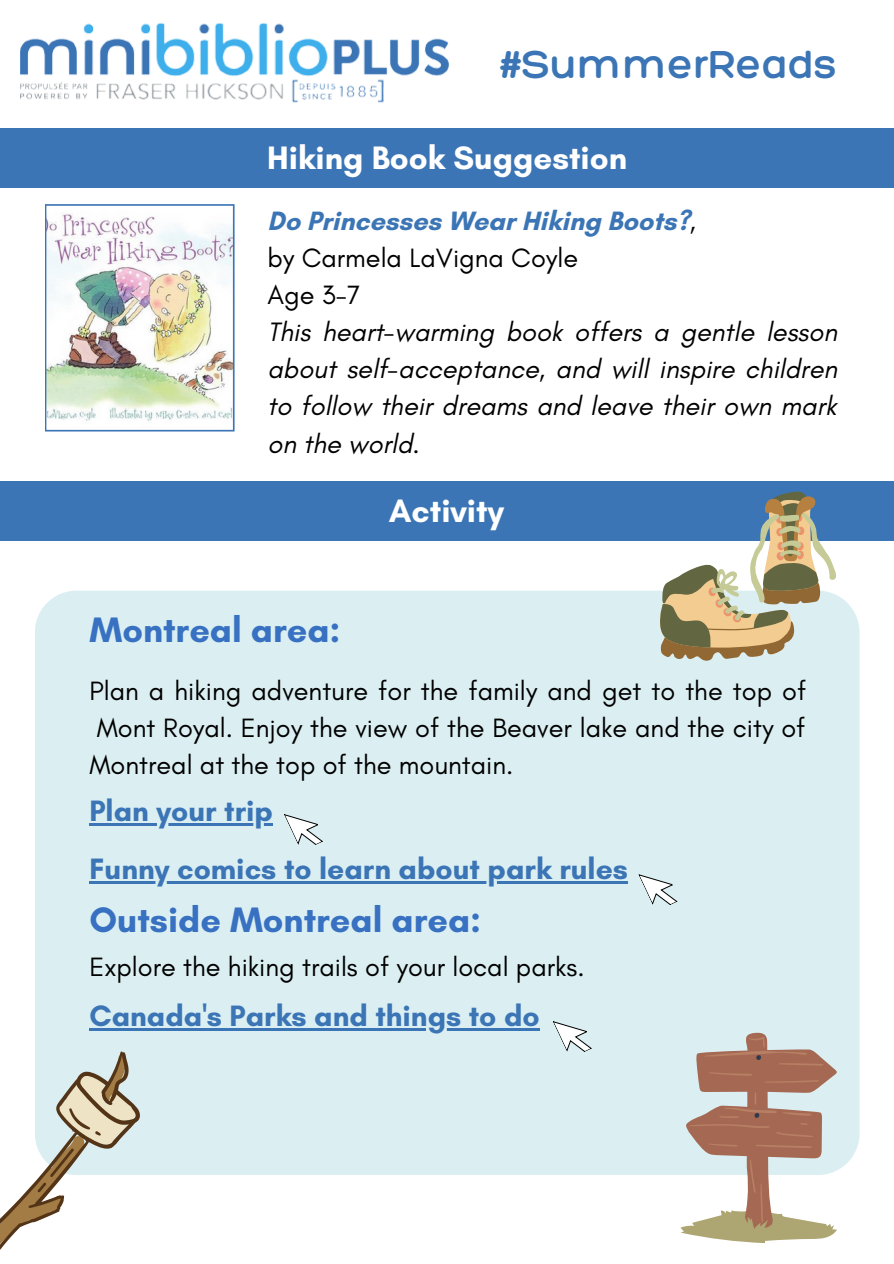
<style>
.page{position:relative;width:894px;height:1264px;background:#fff}
.page>*{position:absolute;margin:0;border:0;box-sizing:border-box;transform-origin:0 0}
.t1{font:300 42.3px "Hero";color:#3b75b5}
.t2{font:700 36px "Glacial Indifference";color:#3871c1}
.t3{font:700 33px "Glacial Indifference";color:#fff}
.t4{font:700 30px "Glacial Indifference";color:#3b75b5}
.t5{font:27px/37.2px "Glacial Indifference";color:#000;text-align:justify}
.t6{font:italic 27px/37.2px "Glacial Indifference";color:#000;text-align:justify}
.t7{font:700 27px "Glacial Indifference";color:#3b75b5}
.s1{font-weight:400;color:#000}
</style>
<div class="page">
<div style="left:444px;top:128px;width:449px;height:60px;background:#3b75b5"></div>
<div style="left:0;top:128px;width:450px;height:60px;background:#3b75b5"></div>
<img style="left:45px;top:204px;width:189px;height:227px">
<img style="left:20px;top:23px;width:429px;height:80px">
<div style="left:444px;top:481px;width:449px;height:59px;background:#3b75b5"></div>
<div style="left:0;top:481px;width:450px;height:59px;background:#3b75b5"></div>
<div style="left:35px;top:590px;width:824px;height:585px;background:#dbeff3"></div>
<svg style="left:283px;top:802px;width:43px;height:49px"></svg>
<svg style="left:680px;top:1032px;width:156px;height:210px"></svg>
<svg style="left:0;top:1050px;width:140px;height:200px"></svg>
<hr style="left:89px;top:881px;width:539px;height:2px;background:#3b75b5">
<svg style="left:654px;top:491px;width:182px;height:170px"></svg>
<hr style="left:89px;top:823px;width:184px;height:2px;background:#3b75b5">
<svg style="left:638px;top:862px;width:42px;height:50px"></svg>
<hr style="left:89px;top:1028px;width:450px;height:2px;background:#3b75b5">
<svg style="left:552px;top:1009px;width:42px;height:49px"></svg>
<p class="t1" style="left:500px;top:38px;width:338px">#SummerReads</p>
<p class="t3" style="left:267px;top:138px;width:361px">Hiking Book Suggestion</p>
<p class="t7" style="left:267px;top:204px;width:429px">Do Princesses Wear Hiking Boots?<span class="s1">,</span></p>
<p class="t5" style="left:267px;top:239px;width:312px">by Carmela LaVigna Coyle</p>
<p class="t5" style="left:267px;top:276px;width:94px">Age 3-7</p>
<p class="t6" style="left:267px;top:313px;width:571px">This heart-warming book offers a gentle lesson about self-acceptance, and will inspire children to follow their dreams and leave their own mark on the world.</p>
<p class="t3" style="left:388px;top:490px;width:117px">Activity</p>
<p class="t2" style="left:89px;top:608px;width:252px">Montreal area:</p>
<p class="t5" style="left:89px;top:671px;width:718px">Plan a hiking adventure for the family and get to the top of Mont Royal. Enjoy the view of the Beaver lake and the city of Montreal at the top of the mountain.</p>
<p class="t4" style="left:89px;top:792px;width:185px">Plan your trip</p>
<p class="t4" style="left:89px;top:850px;width:540px">Funny comics to learn about park rules</p>
<p class="t2" style="left:89px;top:897px;width:393px">Outside Montreal area:</p>
<p class="t5" style="left:89px;top:948px;width:496px">Explore the hiking trails of your local parks.</p>
<p class="t4" style="left:89px;top:997px;width:451px">Canada's Parks and things to do</p>
</div>
